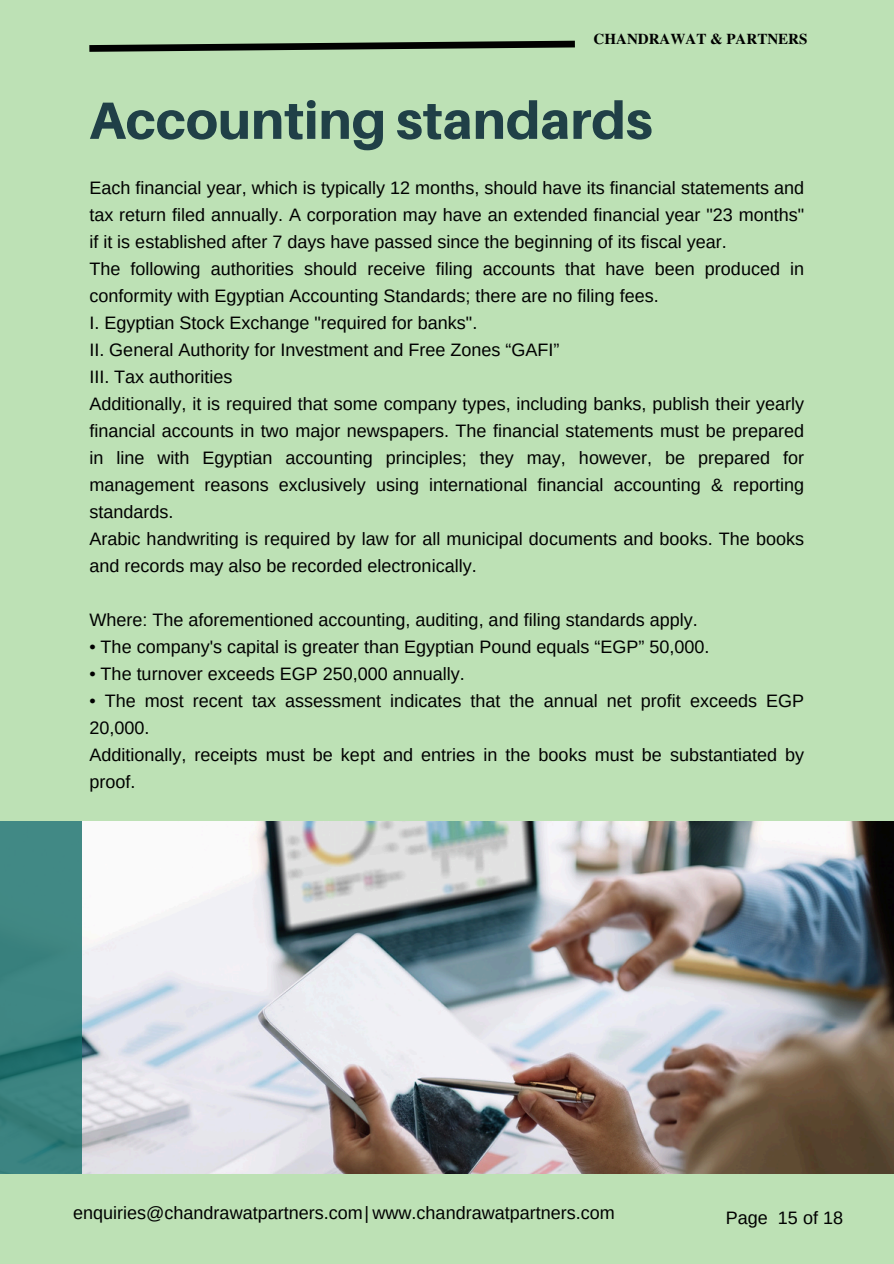
<style>
.page{position:relative;width:894px;height:1264px;background:#fff}
.page>*{position:absolute;margin:0;border:0;box-sizing:border-box;transform-origin:0 0}
.t1{font:800 52.5px "Aileron";color:#204047}
.t2{font:18px/27px "Arimo";color:#000}
.t3{font:700 15px "Te X Gyre Termes";color:#000}
</style>
<div class="page">
<div style="left:0;top:0;width:893px;height:1263px;background:#bde1b5"></div>
<img style="left:81px;top:821px;width:812px;height:352px">
<svg style="left:0;top:821px;width:81px;height:353px;background:#3a837f"></svg>
<svg style="left:89px;top:40px;width:486px;height:12px"></svg>
<p class="t3" style="left:593px;top:28px;width:215px">CHANDRAWAT &amp; PARTNERS</p>
<h1 class="t1" style="left:89px;top:88px;width:564px">Accounting standards</h1>
<h2 class="t2" style="left:89px;top:174px;width:716px">Each financial year, which is typically 12 months, should have its financial statements and tax return filed annually. A corporation may have an extended financial year "23 months" if it is established after 7 days have passed since the beginning of its fiscal year.<br>The following authorities should receive filing accounts that have been produced in conformity with Egyptian Accounting Standards; there are no filing fees.<br>I. Egyptian Stock Exchange "required for banks".<br>II. General Authority for Investment and Free Zones “GAFI”<br>III. Tax authorities<br>Additionally, it is required that some company types, including banks, publish their yearly financial accounts in two major newspapers. The financial statements must be prepared in line with Egyptian accounting principles; they may, however, be prepared for management reasons exclusively using international financial accounting &amp; reporting standards.<br>Arabic handwriting is required by law for all municipal documents and books. The books and records may also be recorded electronically.</h2>
<h2 class="t2" style="left:89px;top:606px;width:609px">Where: The aforementioned accounting, auditing, and filing standards apply.</h2>
<h2 class="t2" style="left:89px;top:633px;width:621px">• The company's capital is greater than Egyptian Pound equals “EGP” 50,000.</h2>
<h2 class="t2" style="left:89px;top:660px;width:377px">• The turnover exceeds EGP 250,000 annually.</h2>
<h2 class="t2" style="left:89px;top:687px;width:716px">• The most recent tax assessment indicates that the annual net profit exceeds EGP 20,000.<br>Additionally, receipts must be kept and entries in the books must be substantiated by proof.</h2>
<p class="t2" style="left:73px;top:1199px;width:543px">enquiries@chandrawatpartners.com| www.chandrawatpartners.com</p>
<p class="t2" style="left:725px;top:1204px;width:119px">Page 15 of 18</p>
</div>
